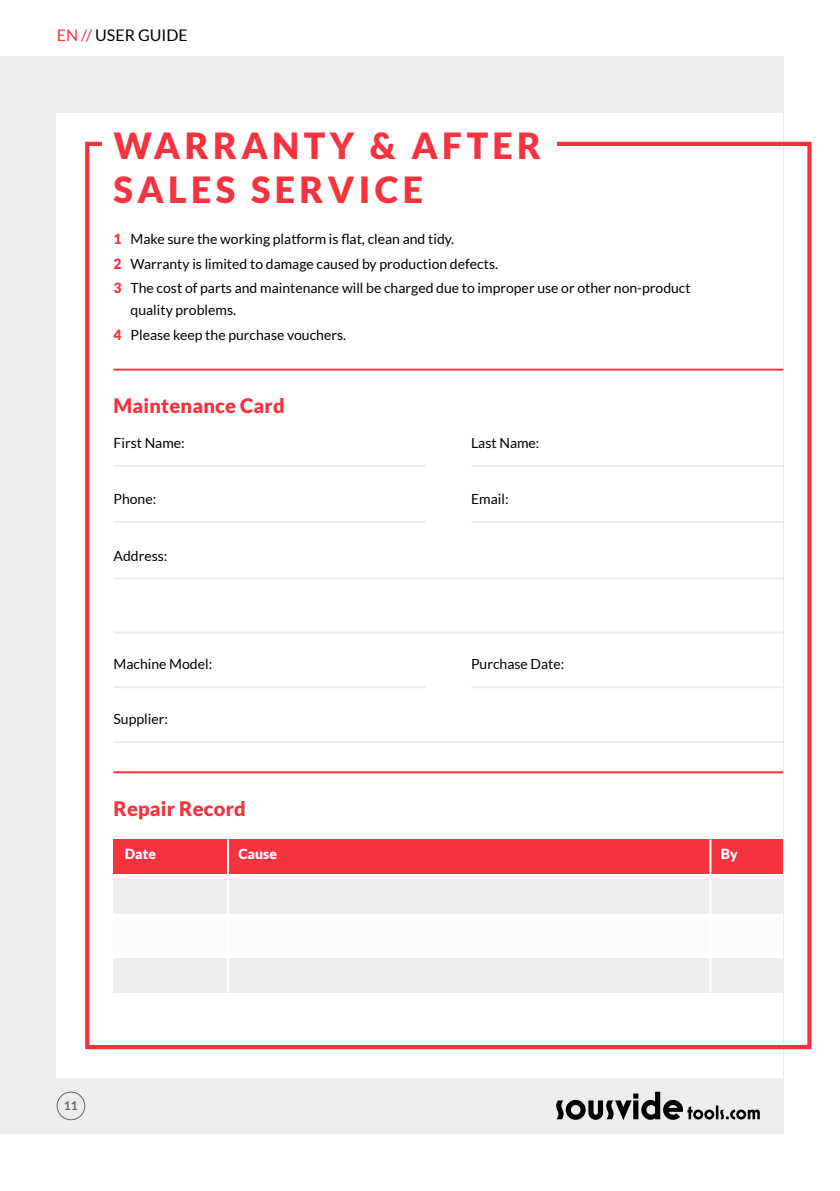
<style>
.page{position:relative;width:840px;height:1191px;background:#fff}
.page>*{position:absolute;margin:0;border:0;box-sizing:border-box;transform-origin:0 0}
.t1{font:900 36px/43.2px "Lato";letter-spacing:.12em;color:#f5333f}
.t2{font:900 20px "Lato";letter-spacing:.01em;color:#f5333f}
.t3{font:16px "Lato";color:#000}
.t4{font:14px/24.8px "Lato";color:#000}
.t5{font:900 14px "Lato";color:#fff}
.t6{font:700 12px "Lato";color:#64666a}
.s1{color:#f5333f}
.s2{font-weight:900;color:#f5333f}
</style>
<div class="page">
<div style="left:0;top:57px;width:782px;height:1077px;background:#ededed"></div>
<div style="left:57px;top:113px;width:725px;height:964px;background:#fff"></div>
<div style="left:85px;top:142px;width:726px;height:907px;border:4px solid #f5333f"></div>
<svg style="left:556px;top:1091px;width:203px;height:29px"></svg>
<div style="left:57px;top:1091px;width:28px;height:29px;border:1px solid #64666a;border-radius:50%"></div>
<div style="left:102px;top:130px;width:454px;height:74px;background:#fff"></div>
<hr style="left:113px;top:369px;width:669px;height:2px;background:#f5333f">
<hr style="left:113px;top:771px;width:669px;height:2px;background:#f5333f">
<hr style="left:113px;top:465px;width:312px;height:2px;background:#ededed">
<hr style="left:113px;top:686px;width:312px;height:2px;background:#ededed">
<hr style="left:113px;top:521px;width:312px;height:2px;background:#ededed">
<hr style="left:113px;top:577px;width:669px;height:2px;background:#ededed">
<hr style="left:113px;top:741px;width:669px;height:2px;background:#ededed">
<hr style="left:113px;top:631px;width:669px;height:2px;background:#ededed">
<hr style="left:471px;top:465px;width:311px;height:2px;background:#ededed">
<hr style="left:471px;top:521px;width:311px;height:2px;background:#ededed">
<hr style="left:471px;top:686px;width:311px;height:2px;background:#ededed">
<div style="left:113px;top:839px;width:669px;height:34px;background:#f5333f"></div>
<div style="left:113px;top:879px;width:669px;height:34px;background:#ededed"></div>
<div style="left:113px;top:958px;width:669px;height:34px;background:#ededed"></div>
<div style="left:113px;top:918px;width:669px;height:34px;background:#fbfbfb"></div>
<hr style="left:227px;top:839px;width:2px;height:153px;background:#fff">
<hr style="left:709px;top:839px;width:2px;height:153px;background:#fff">
<p class="t3" style="left:57px;top:27px;width:132px"><span class="s1">EN //</span> USER GUIDE</p>
<h1 class="t1" style="left:113px;top:124px;width:429px">WARRANTY &amp; AFTER<br>SALES SERVICE</h1>
<p class="t4" style="left:113px;top:226px;width:578px"><span class="s2">1</span> Make sure the working platform is flat, clean and tidy.<br><span class="s2">2</span> Warranty is limited to damage caused by production defects.<br><span class="s2">3</span> The cost of parts and maintenance will be charged due to improper use or other non-product</p>
<p class="t4" style="left:113px;top:298px;width:234px;text-indent:17px">quality problems.<br><span class="s2">4</span> Please keep the purchase vouchers.</p>
<h2 class="t2" style="left:113px;top:394px;width:172px">Maintenance Card</h2>
<p class="t4" style="left:113px;top:430px;width:73px">First Name:</p>
<p class="t4" style="left:113px;top:486px;width:44px">Phone:</p>
<p class="t4" style="left:113px;top:543px;width:55px">Address:</p>
<p class="t4" style="left:113px;top:651px;width:100px">Machine Model:</p>
<p class="t4" style="left:113px;top:706px;width:56px">Supplier:</p>
<h2 class="t2" style="left:113px;top:796px;width:134px">Repair Record</h2>
<p class="t4" style="left:471px;top:430px;width:70px">Last Name:</p>
<p class="t4" style="left:471px;top:486px;width:39px">Email:</p>
<p class="t4" style="left:471px;top:651px;width:95px">Purchase Date:</p>
<p class="t5" style="left:125px;top:846px;width:33px">Date</p>
<p class="t5" style="left:238px;top:846px;width:40px">Cause</p>
<p class="t5" style="left:720px;top:846px;width:18px">By</p>
<p class="t6" style="left:64px;top:1098px;width:15px">11</p>
</div>
